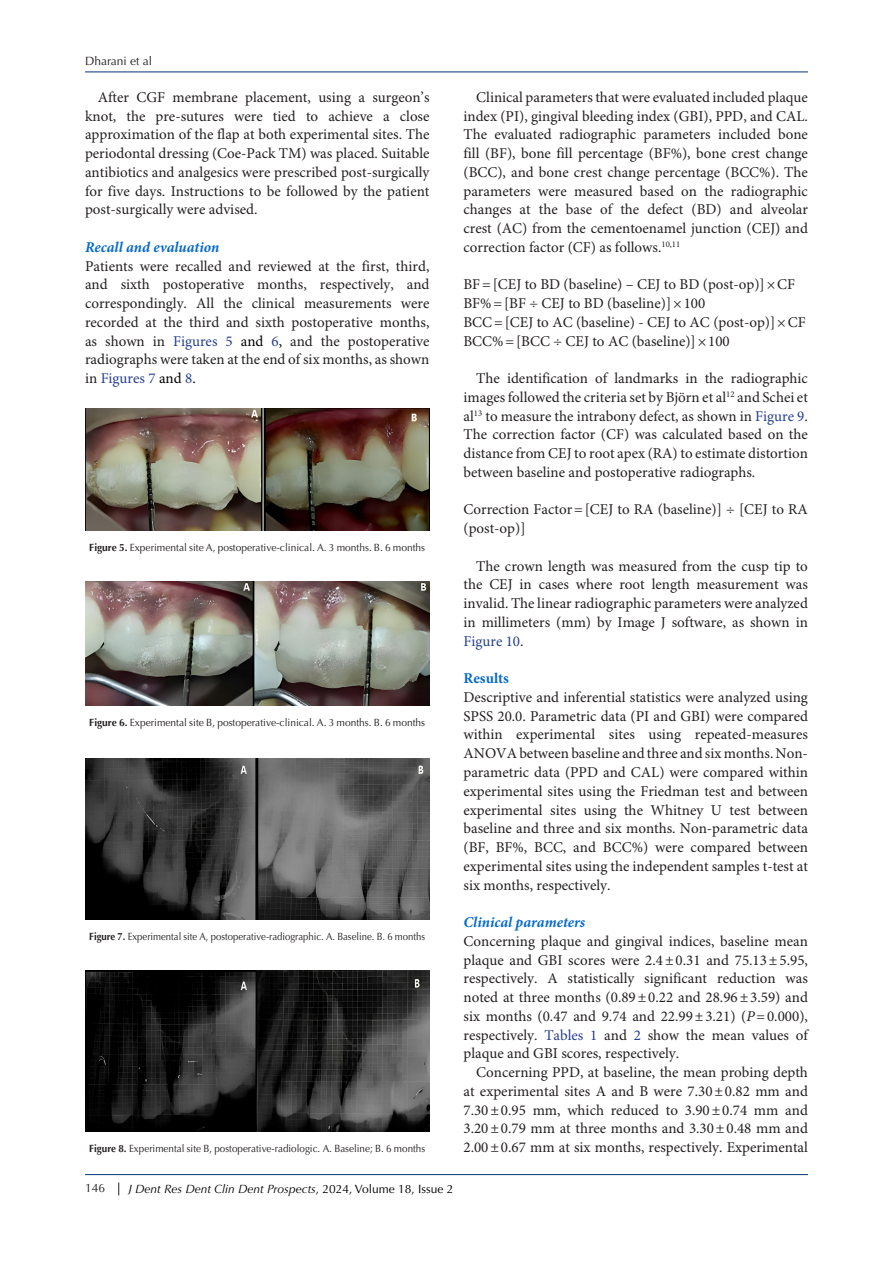
<style>
.page{position:relative;width:893px;height:1263px;background:#fff}
.page>*{position:absolute;margin:0;border:0;box-sizing:border-box;transform-origin:0 0}
.t1{font:15px/18.8px "Minion Pro";color:#231f20;text-align:justify}
.heading_1{font:italic 700 15px "Minion Pro";color:#0569cd}
.heading_1-2{font:700 15px "Minion Pro";color:#0569cd}
.t2{font:italic 12px "Optima LT Std";color:#000}
.t3{font:12px "Optima LT Std";color:#231f20}
.t4{font:10.5px "Optima LT Std";color:#231f20}
.t5{font:10.5px "Optima LT Std";color:#231f20;scale:.91 1}
.t6{font:10.5px "Optima LT Std";color:#231f20;scale:.94 1}
.s1{color:#253f8e}
.s2{color:#000}
.s3{font-weight:700}
.s4{font-style:normal}
.s5{font-style:italic}
</style>
<div class="page">
<hr style="left:85px;top:72px;width:723px;height:1px;background:#053278">
<hr style="left:85px;top:1174px;width:723px;height:1px;background:#053278">
<svg style="left:118px;top:1182px;width:1px;height:13px"></svg>
<img style="left:85px;top:408px;width:344px;height:123px">
<img style="left:85px;top:581px;width:344px;height:124px">
<img style="left:85px;top:758px;width:344px;height:162px">
<img style="left:85px;top:970px;width:344px;height:161px">
<p class="t3" style="left:85px;top:54px;width:69px">Dharani et al</p>
<p class="t1" style="left:85px;top:88px;width:346px;text-indent:13px">After CGF membrane placement, using a surgeon’s knot, the pre-sutures were tied to achieve a close approximation of the flap at both experimental sites. The periodontal dressing (Coe-Pack TM) was placed. Suitable antibiotics and analgesics were prescribed post-surgically for five days. Instructions to be followed by the patient post-surgically were advised.</p>
<p class="heading_1" style="left:85px;top:236px;width:136px">Recall and evaluation</p>
<p class="t1" style="left:85px;top:257px;width:346px">Patients were recalled and reviewed at the first, third, and sixth postoperative months, respectively, and correspondingly. All the clinical measurements were recorded at the third and sixth postoperative months, as shown in <span class="s1">Figures 5</span> <span class="s2">and</span> <span class="s1">6</span><span class="s2">,</span> and the postoperative radiographs were taken at the end of six months, as shown in <span class="s1">Figures 7</span> <span class="s2">and</span> <span class="s1">8</span><span class="s2">.</span></p>
<p class="t4" style="left:89px;top:542px;width:337px"><span class="s3">Figure 5.</span> Experimental site A, postoperative-clinical. A. 3 months. B. 6 months</p>
<p class="t4" style="left:89px;top:716px;width:337px"><span class="s3">Figure 6.</span> Experimental site B, postoperative-clinical. A. 3 months. B. 6 months</p>
<p class="t5" style="left:89px;top:931px;width:371px"><span class="s3">Figure 7.</span> Experimental site A, postoperative-radiographic. A. Baseline. B. 6 months</p>
<p class="t6" style="left:89px;top:1142px;width:359px"><span class="s3">Figure 8.</span> Experimental site B, postoperative-radiologic. A. Baseline; B. 6 months</p>
<p class="t3" style="left:85px;top:1180px;width:22px">146</p>
<p class="t2" style="left:129px;top:1182px;width:326px">J Dent Res Dent Clin Dent Prospects<span class="s4">, 2024, Volume 18, Issue 2</span></p>
<p class="t1" style="left:463px;top:88px;width:346px;text-indent:13px">Clinical parameters that were evaluated included plaque index (PI), gingival bleeding index (GBI), PPD, and CAL.<br>The evaluated radiographic parameters included bone fill (BF), bone fill percentage (BF%), bone crest change (BCC), and bone crest change percentage (BCC%). The parameters were measured based on the radiographic changes at the base of the defect (BD) and alveolar crest (AC) from the cementoenamel junction (CEJ) and correction factor (CF) as follows.<sup>10,11</sup></p>
<p class="t1" style="left:463px;top:276px;width:333px">BF=[CEJ to BD (baseline) – CEJ to BD (post-op)]×CF</p>
<p class="t1" style="left:463px;top:295px;width:243px">BF%=[BF ÷ CEJ to BD (baseline)]×100</p>
<p class="t1" style="left:463px;top:313px;width:344px">BCC=[CEJ to AC (baseline) - CEJ to AC (post-op)]×CF</p>
<p class="t1" style="left:463px;top:332px;width:268px">BCC%=[BCC ÷ CEJ to AC (baseline)]×100</p>
<p class="t1" style="left:463px;top:370px;width:346px;text-indent:13px">The identification of landmarks in the radiographic images followed the criteria set by Björn et al<sup>12</sup> and Schei et al<sup>13</sup> to measure the intrabony defect, as shown in <span class="s1">Figure 9</span>.<br>The correction factor (CF) was calculated based on the distance from CEJ to root apex (RA) to estimate distortion between baseline and postoperative radiographs.</p>
<p class="t1" style="left:463px;top:501px;width:346px">Correction Factor=[CEJ to RA (baseline)] ÷ [CEJ to RA (post-op)]</p>
<p class="t1" style="left:463px;top:557px;width:346px;text-indent:13px">The crown length was measured from the cusp tip to the CEJ in cases where root length measurement was invalid. The linear radiographic parameters were analyzed in millimeters (mm) by Image J software, as shown in <span class="s1">Figure 10</span>.</p>
<p class="heading_1-2" style="left:463px;top:668px;width:47px">Results</p>
<p class="t1" style="left:463px;top:688px;width:346px">Descriptive and inferential statistics were analyzed using SPSS 20.0. Parametric data (PI and GBI) were compared within experimental sites using repeated-measures ANOVA between baseline and three and six months. Non&shy;parametric data (PPD and CAL) were compared within experimental sites using the Friedman test and between experimental sites using the Whitney U test between baseline and three and six months. Non-parametric data (BF, BF%, BCC, and BCC%) were compared between experimental sites using the independent samples t-test at six months, respectively.</p>
<p class="heading_1" style="left:463px;top:911px;width:123px">Clinical parameters</p>
<p class="t1" style="left:463px;top:932px;width:346px">Concerning plaque and gingival indices, baseline mean plaque and GBI scores were 2.4±0.31 and 75.13±5.95, respectively. A statistically significant reduction was noted at three months (0.89±0.22 and 28.96±3.59) and six months (0.47 and 9.74 and 22.99±3.21) (<span class="s5">P</span>=0.000), respectively. <span class="s1">Tables 1</span> and <span class="s1">2</span> show the mean values of plaque and GBI scores, respectively.</p>
<p class="t1" style="left:463px;top:1063px;width:346px;text-indent:13px">Concerning PPD, at baseline, the mean probing depth at experimental sites A and B were 7.30±0.82 mm and 7.30±0.95 mm, which reduced to 3.90±0.74 mm and 3.20±0.79 mm at three months and 3.30±0.48 mm and 2.00±0.67 mm at six months, respectively. Experimental</p>
</div>
